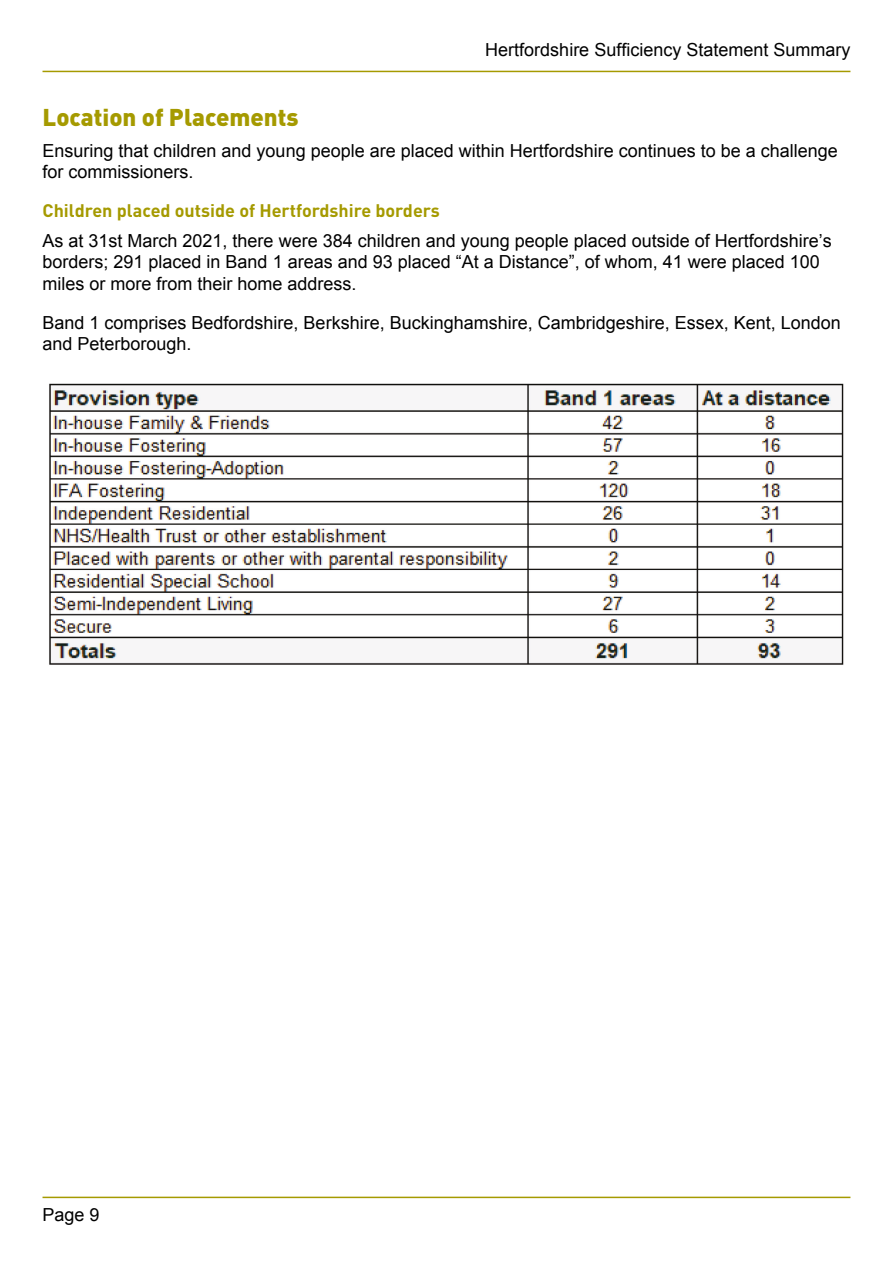
<style>
.page{position:relative;width:893px;height:1263px;background:#fff}
.page>*{position:absolute;margin:0;border:0;box-sizing:border-box;transform-origin:0 0}
.t1{font:900 24px "DIN";color:#a59a00}
.Main_Text{font:18px/21.6px "Arial";color:#000}
.t2{font:700 18px "DIN";color:#a59a00}
</style>
<div class="page">
<hr style="left:43px;top:1196px;width:807px;height:2px;background:#a59a00">
<hr style="left:43px;top:71px;width:807px;height:1px;background:#a59a00">
<img style="left:49px;top:383px;width:795px;height:282px">
<p class="Main_Text" style="left:485px;top:39px;width:367px">Hertfordshire Sufficiency Statement Summary</p>
<h1 class="t1" style="left:43px;top:102px;width:258px">Location of Placements</h1>
<p class="Main_Text" style="left:43px;top:140px;width:797px">Ensuring that children and young people are placed within Hertfordshire continues to be a challenge for commissioners.</p>
<h2 class="t2" style="left:43px;top:198px;width:399px">Children placed outside of Hertfordshire borders</h2>
<p class="Main_Text" style="left:43px;top:230px;width:791px">As at 31st March 2021, there were 384 children and young people placed outside of Hertfordshire’s borders; 291 placed in Band 1 areas and 93 placed “At a Distance”, of whom, 41 were placed 100 miles or more from their home address.</p>
<p class="Main_Text" style="left:43px;top:312px;width:800px">Band 1 comprises Bedfordshire, Berkshire, Buckinghamshire, Cambridgeshire, Essex, Kent, London and Peterborough.</p>
<p class="Main_Text" style="left:43px;top:1204px;width:59px">Page 9</p>
</div>
